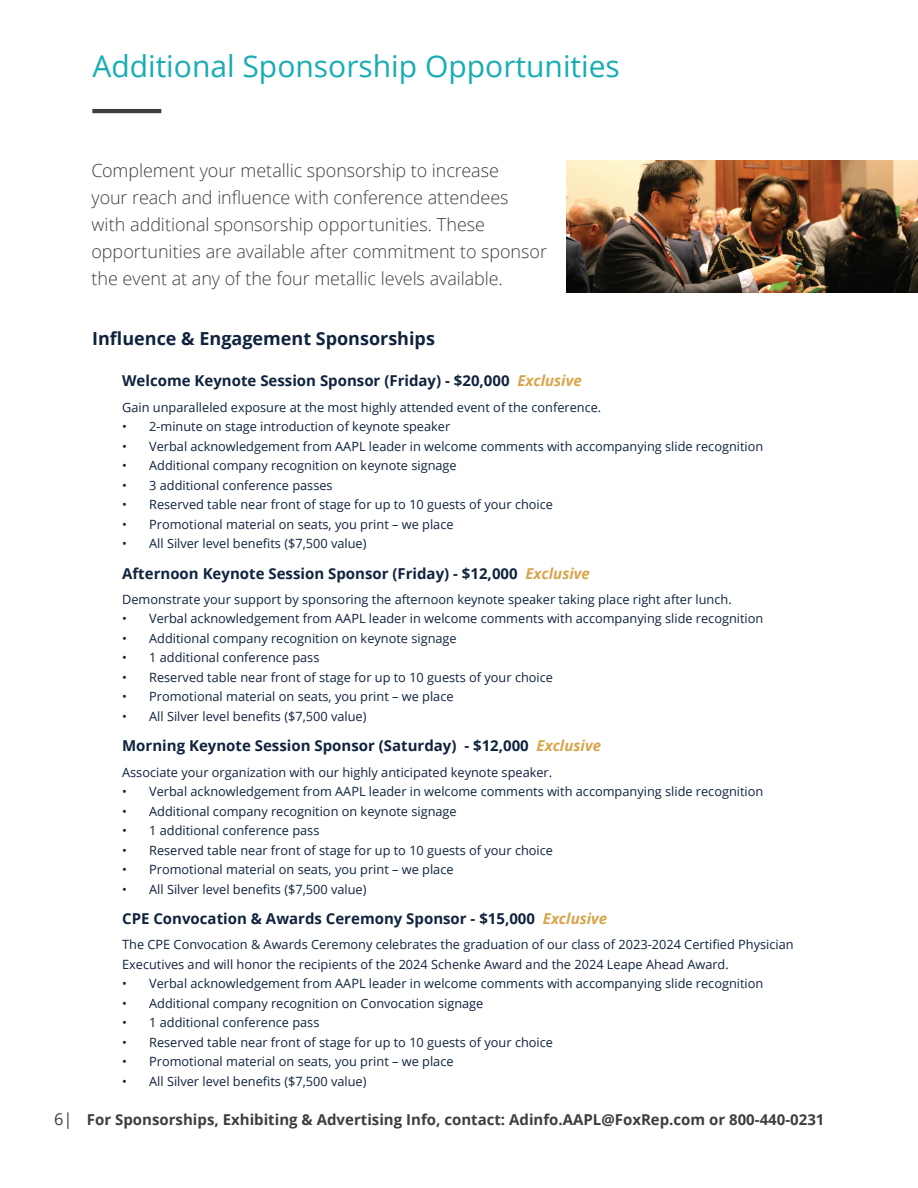
<style>
.page{position:relative;width:918px;height:1188px;background:#fff}
.page>*{position:absolute;margin:0;border:0;box-sizing:border-box;transform-origin:0 0}
.t1{font:30px "Open Sans";color:#16adb5}
.t2{font:300 18px/27px "Open Sans";letter-spacing:-.005em;color:#3e3e3f}
.t3{font:700 18px "Open Sans";color:#10233e}
.t4{font:700 15px "Open Sans";color:#10233e}
.t5{font:700 15px "Open Sans";color:#3e3e3f}
.t6{font:12.75px/19.5px "Open Sans";color:#10233e}
.s1{font-style:italic;color:#d7a54c}
.s2{font-weight:400;font-size:16.5px}
</style>
<div class="page">
<hr style="left:92px;top:109px;width:69px;height:4px;background:#3e3e3f">
<img style="left:567px;top:161px;width:351px;height:131px">
<h1 class="t1" style="left:92px;top:46px;width:529px">Additional Sponsorship Opportunities</h1>
<p class="t2" style="left:91px;top:156px;width:457px">Complement your metallic sponsorship to increase<br>your reach and influence with conference attendees with additional sponsorship opportunities. These opportunities are available after commitment to sponsor the event at any of the four metallic levels available.</p>
<h2 class="t3" style="left:92px;top:326px;width:344px">Influence &amp; Engagement Sponsorships</h2>
<p class="t4" style="left:122px;top:370px;width:461px">Welcome Keynote Session Sponsor (Friday) - $20,000 <span class="s1">Exclusive</span></p>
<p class="t6" style="left:122px;top:397px;width:481px">Gain unparalleled exposure at the most highly attended event of the conference.</p>
<p class="t6" style="left:122px;top:416px;width:330px">• 2-minute on stage introduction of keynote speaker</p>
<p class="t6" style="left:122px;top:436px;width:643px">• Verbal acknowledgement from AAPL leader in welcome comments with accompanying slide recognition</p>
<p class="t6" style="left:122px;top:455px;width:336px">• Additional company recognition on keynote signage</p>
<p class="t6" style="left:122px;top:475px;width:212px">• 3 additional conference passes</p>
<p class="t6" style="left:122px;top:494px;width:432px">• Reserved table near front of stage for up to 10 guests of your choice</p>
<p class="t6" style="left:122px;top:514px;width:333px">• Promotional material on seats, you print – we place</p>
<p class="t6" style="left:122px;top:533px;width:246px">• All Silver level benefits ($7,500 value)</p>
<p class="t4" style="left:122px;top:563px;width:469px">Afternoon Keynote Session Sponsor (Friday) - $12,000 <span class="s1">Exclusive</span></p>
<p class="t6" style="left:122px;top:589px;width:611px">Demonstrate your support by sponsoring the afternoon keynote speaker taking place right after lunch.</p>
<p class="t6" style="left:122px;top:609px;width:643px">• Verbal acknowledgement from AAPL leader in welcome comments with accompanying slide recognition</p>
<p class="t6" style="left:122px;top:628px;width:336px">• Additional company recognition on keynote signage</p>
<p class="t6" style="left:122px;top:648px;width:199px">• 1 additional conference pass</p>
<p class="t6" style="left:122px;top:667px;width:432px">• Reserved table near front of stage for up to 10 guests of your choice</p>
<p class="t6" style="left:122px;top:687px;width:333px">• Promotional material on seats, you print – we place</p>
<p class="t6" style="left:122px;top:706px;width:246px">• All Silver level benefits ($7,500 value)</p>
<p class="t4" style="left:122px;top:735px;width:480px">Morning Keynote Session Sponsor (Saturday) - $12,000 <span class="s1">Exclusive</span></p>
<p class="t6" style="left:122px;top:762px;width:432px">Associate your organization with our highly anticipated keynote speaker.</p>
<p class="t6" style="left:122px;top:781px;width:643px">• Verbal acknowledgement from AAPL leader in welcome comments with accompanying slide recognition</p>
<p class="t6" style="left:122px;top:801px;width:336px">• Additional company recognition on keynote signage</p>
<p class="t6" style="left:122px;top:820px;width:199px">• 1 additional conference pass</p>
<p class="t6" style="left:122px;top:840px;width:432px">• Reserved table near front of stage for up to 10 guests of your choice</p>
<p class="t6" style="left:122px;top:859px;width:333px">• Promotional material on seats, you print – we place</p>
<p class="t6" style="left:122px;top:879px;width:246px">• All Silver level benefits ($7,500 value)</p>
<p class="t4" style="left:122px;top:908px;width:487px">CPE Convocation &amp; Awards Ceremony Sponsor - $15,000 <span class="s1">Exclusive</span></p>
<p class="t6" style="left:122px;top:935px;width:673px">The CPE Convocation &amp; Awards Ceremony celebrates the graduation of our class of 2023-2024 Certified Physician<br>Executives and will honor the recipients of the 2024 Schenke Award and the 2024 Leape Ahead Award.</p>
<p class="t6" style="left:122px;top:974px;width:643px">• Verbal acknowledgement from AAPL leader in welcome comments with accompanying slide recognition</p>
<p class="t6" style="left:122px;top:993px;width:363px">• Additional company recognition on Convocation signage</p>
<p class="t6" style="left:122px;top:1013px;width:199px">• 1 additional conference pass</p>
<p class="t6" style="left:122px;top:1032px;width:432px">• Reserved table near front of stage for up to 10 guests of your choice</p>
<p class="t6" style="left:122px;top:1052px;width:333px">• Promotional material on seats, you print – we place</p>
<p class="t6" style="left:122px;top:1071px;width:246px">• All Silver level benefits ($7,500 value)</p>
<p class="t5" style="left:54px;top:1109px;width:772px"><span class="s2">6|</span> For Sponsorships, Exhibiting &amp; Advertising Info, contact: Adinfo.AAPL@FoxRep.com or 800-440-0231</p>
</div>
